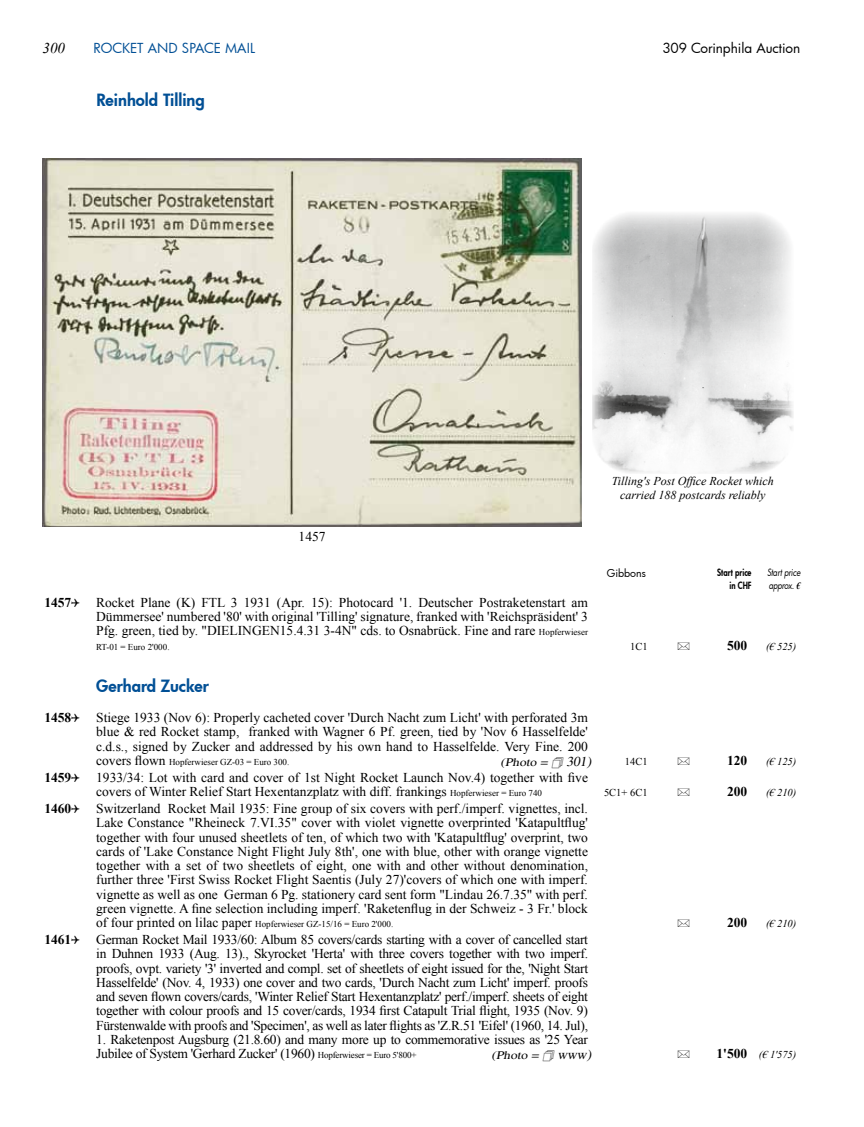
<style>
.page{position:relative;width:864px;height:1127px;background:#fff}
.page>*{position:absolute;margin:0;border:0;box-sizing:border-box;transform-origin:0 0}
.t1{font:800 16.5px "Futura";color:#004f95}
.t2{font:italic 15px "Times New Roman";color:#000}
.t3{font:13.5px/14.2px "Times New Roman";color:#000;text-align:justify}
.t4{font:13.5px/14.2px "Times New Roman";letter-spacing:-.02em;color:#000}
.t5{font:700 13.5px "Times New Roman";color:#000}
.t6{font:13.5px "Futura";letter-spacing:-.005em;color:#000}
.t7{font:13.5px "Futura";color:#004f95}
.t8{font:italic 12px/14.2px "Times New Roman";color:#000;text-align:center}
.t9{font:italic 11.55px "Times";color:#000;scale:1.18 1}
.t10{font:11.25px "aukphila";color:#000}
.t11{font:italic 10.5px "Times New Roman";letter-spacing:-.01em;color:#000}
.t12{font:10.5px "Times New Roman";color:#000}
.t13{font:10.5px "Futura";color:#000}
.t14{font:italic 9.75px/12.8px "Futura";letter-spacing:-.015em;color:#000;scale:.8 1}
.t15{font:800 9.75px/12.8px "Futura";color:#000;text-align:right;scale:.8 1}
.t16{font:9px "Times New Roman";color:#000}
.s1{font-family:"aukphila";font-weight:400;font-size:11.25px}
.s2{font-family:"Times New Roman";font-weight:700}
.s3{font-size:9px}
.s4{font-size:13.5px}
.s5{font-weight:700;font-style:normal;font-size:13.5px}
</style>
<div class="page">
<img style="left:43px;top:159px;width:538px;height:367px">
<img style="left:592px;top:213px;width:201px;height:260px">
<p class="t2" style="left:43px;top:38px;width:24px">300</p>
<p class="t7" style="left:94px;top:39px;width:163px">ROCKET AND SPACE MAIL</p>
<p class="t6" style="left:662px;top:39px;width:139px">309 Corinphila Auction</p>
<p class="t1" style="left:96px;top:89px;width:110px">Reinhold Tilling</p>
<p class="t5" style="left:44px;top:593px;width:38px">1457<span class="s1">M</span></p>
<p class="t5" style="left:44px;top:708px;width:38px">1458<span class="s1">M</span></p>
<p class="t5" style="left:44px;top:767px;width:38px">1459<span class="s1">M</span></p>
<p class="t5" style="left:44px;top:799px;width:38px">1460<span class="s1">M</span></p>
<p class="t5" style="left:44px;top:930px;width:38px">1461<span class="s1">M</span></p>
<p class="t3" style="left:298px;top:529px;width:28px">1457</p>
<p class="t8" style="left:611px;top:473px;width:163px">Tilling's Post Office Rocket which carried 188 postcards reliably</p>
<p class="t13" style="left:606px;top:566px;width:40px">Gibbons</p>
<p class="t15" style="left:717px;top:566px;width:44px">Start price in CHF</p>
<p class="t14" style="left:766px;top:566px;width:43px">Start price approx. <span class="s2">€</span></p>
<p class="t3" style="left:96px;top:595px;width:493px">Rocket Plane (K) FTL 3 1931 (Apr. 15): Photocard '1. Deutscher Postraketenstart am Dümmersee' numbered '80' with original 'Tilling' signature, franked with 'Reichspräsident' 3<br>Pfg. green, tied by. "DIELINGEN15.4.31 3-4N" cds. to Osnabrück. Fine and rare <span class="s3">Hopferwieser</span></p>
<p class="t16" style="left:96px;top:641px;width:75px">RT-01 = Euro 2'000.</p>
<p class="t12" style="left:630px;top:639px;width:19px">1C1</p>
<p class="t10" style="left:677px;top:639px;width:14px">6</p>
<p class="t5" style="left:726px;top:636px;width:22px">500</p>
<p class="t11" style="left:765px;top:639px;width:31px">(€ 525)</p>
<p class="t1" style="left:96px;top:675px;width:114px">Gerhard Zucker</p>
<p class="t3" style="left:96px;top:710px;width:493px">Stiege 1933 (Nov 6): Properly cacheted cover 'Durch Nacht zum Licht' with perforated 3m blue &amp; red Rocket stamp, franked with Wagner 6 Pf. green, tied by 'Nov 6 Hasselfelde' c.d.s., signed by Zucker and addressed by his own hand to Hasselfelde. Very Fine. 200</p>
<p class="t16" style="left:96px;top:756px;width:195px"><span class="s4">covers flown</span> Hopferwieser GZ-03 = Euro 300.</p>
<p class="t12" style="left:624px;top:754px;width:24px">14C1</p>
<p class="t10" style="left:677px;top:754px;width:14px">6</p>
<p class="t5" style="left:726px;top:751px;width:22px">120</p>
<p class="t11" style="left:765px;top:754px;width:31px">(€ 125)</p>
<p class="t3" style="left:96px;top:770px;width:493px">1933/34: Lot with card and cover of 1st Night Rocket Launch Nov.4) together with five covers of Winter Relief Start Hexentanzplatz with diff. frankings <span class="s3">Hopferwieser = Euro 740</span></p>
<p class="t9" style="left:500px;top:755px;width:81px">(Photo = <span class="s4">301)</span></p>
<p class="t12" style="left:603px;top:785px;width:45px">5C1+ 6C1</p>
<p class="t10" style="left:677px;top:786px;width:14px">6</p>
<p class="t5" style="left:726px;top:782px;width:22px">200</p>
<p class="t11" style="left:765px;top:785px;width:31px">(€ 210)</p>
<p class="t3" style="left:96px;top:801px;width:493px">Switzerland Rocket Mail 1935: Fine group of six covers with perf./imperf. vignettes, incl.<br>Lake Constance "Rheineck 7.VI.35" cover with violet vignette overprinted 'Katapultflug' together with four unused sheetlets of ten, of which two with 'Katapultflug' overprint, two cards of 'Lake Constance Night Flight July 8th', one with blue, other with orange vignette together with a set of two sheetlets of eight, one with and other without denomination, further three 'First Swiss Rocket Flight Saentis (July 27)'covers of which one with imperf. vignette as well as one German 6 Pg. stationery card sent form "Lindau 26.7.35" with perf. green vignette. A fine selection including imperf. 'Raketenflug in der Schweiz - 3 Fr.' block</p>
<p class="t16" style="left:96px;top:918px;width:298px"><span class="s4">of four printed on lilac paper</span> Hopferwieser GZ-15/16 = Euro 2'000.</p>
<p class="t10" style="left:677px;top:917px;width:14px">6</p>
<p class="t5" style="left:726px;top:913px;width:22px">200</p>
<p class="t11" style="left:765px;top:916px;width:31px">(€ 210)</p>
<p class="t3" style="left:96px;top:932px;width:493px">German Rocket Mail 1933/60: Album 85 covers/cards starting with a cover of cancelled start in Duhnen 1933 (Aug. 13)., Skyrocket 'Herta' with three covers together with two imperf. proofs, ovpt. variety '3' inverted and compl. set of sheetlets of eight issued for the, 'Night Start Hasselfelde' (Nov. 4, 1933) one cover and two cards, 'Durch Nacht zum Licht' imperf. proofs and seven flown covers/cards, 'Winter Relief Start Hexentanzplatz' perf./imperf. sheets of eight together with colour proofs and 15 cover/cards, 1934 first Catapult Trial flight, 1935 (Nov. 9)<br>Fürstenwalde with proofs and 'Specimen', as well as later flights as 'Z.R.51 'Eifel' (1960, 14. Jul),</p>
<p class="t4" style="left:96px;top:1032px;width:493px">1. Raketenpost Augsburg (21.8.60) and many more up to commemorative issues as '25 Year<br>Jubilee of System 'Gerhard Zucker' (1960) <span class="s3">Hopferwieser = Euro 5'800+</span></p>
<p class="t10" style="left:677px;top:1048px;width:14px">6</p>
<p class="t11" style="left:716px;top:1047px;width:81px"><span class="s5">1'500</span> (€ 1'575)</p>
<p class="t9" style="left:491px;top:1048px;width:88px">(Photo = <span class="s4">www)</span></p>
</div>
